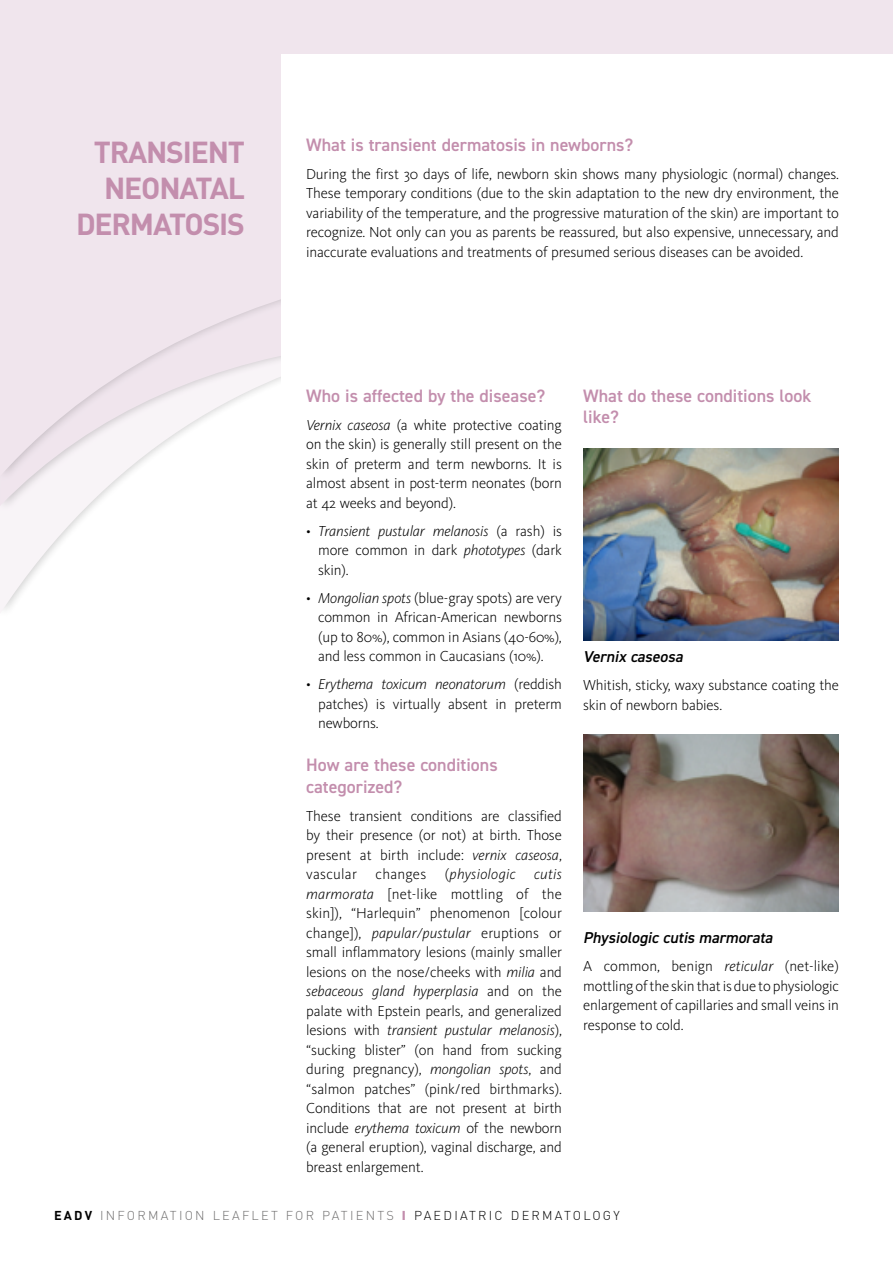
<style>
.page{position:relative;width:893px;height:1263px;background:#fff}
.page>*{position:absolute;margin:0;border:0;box-sizing:border-box;transform-origin:0 0}
.t1{font:700 30px/36px "DIN";letter-spacing:-.04em;color:#c38ead;text-align:right}
.t2{font:600 18px/21.6px "DIN2014";color:#c38ead}
.t3{font:italic 600 15.75px "DIN2014";color:#000}
.t4{font:300 15px/19.5px "Kievit Pro";letter-spacing:-.01em;color:#000;text-align:justify}
.t5{font:300 12.75px "DIN";letter-spacing:.175em;color:#706f6f}
.s1{font-style:italic}
.s2{font-weight:700;color:#000}
.s3{font-weight:900;color:#c38ead}
.s4{color:#000}
</style>
<div class="page">
<svg style="left:0;top:0;width:893px;height:614px;fill:#f0e5ed"></svg>
<div style="left:281px;top:54px;width:612px;height:393px;background:#fff"></div>
<img style="left:583px;top:448px;width:255px;height:192px">
<img style="left:583px;top:735px;width:256px;height:177px">
<h1 class="t1" style="left:76px;top:133px;width:170px">TRANSIENT<br>NEONATAL<br>DERMATOSIS</h1>
<p class="t2" style="left:306px;top:133px;width:329px">What is transient dermatosis in newborns?</p>
<p class="t4" style="left:306px;top:164px;width:534px">During the first 30 days of life, newborn skin shows many physiologic (normal) changes.<br>These temporary conditions (due to the skin adaptation to the new dry environment, the variability of the temperature, and the progressive maturation of the skin) are important to recognize. Not only can you as parents be reassured, but also expensive, unnecessary, and inaccurate evaluations and treatments of presumed serious diseases can be avoided.</p>
<p class="t2" style="left:306px;top:384px;width:241px">Who is affected by the disease?</p>
<p class="t4" style="left:306px;top:415px;width:257px"><span class="s1">Vernix caseosa</span> (a white protective coating on the skin) is generally still present on the skin of preterm and term newborns. It is almost absent in post-term neonates (born at 42 weeks and beyond).</p>
<p class="t4" style="left:318px;top:521px;width:245px;text-indent:-12px">• <span class="s1">Transient pustular melanosis</span> (a rash) is more common in dark <span class="s1">phototypes</span> (dark skin).</p>
<p class="t4" style="left:318px;top:588px;width:245px;text-indent:-12px">• <span class="s1">Mongolian spots</span> (blue-gray spots) are very common in African-American newborns (up to 80%), common in Asians (40-60%), and less common in Caucasians (10%).</p>
<p class="t4" style="left:318px;top:674px;width:245px;text-indent:-12px">• <span class="s1">Erythema toxicum neonatorum</span> (reddish patches) is virtually absent in preterm newborns.</p>
<p class="t2" style="left:306px;top:754px;width:193px">How are these conditions categorized?</p>
<p class="t4" style="left:306px;top:806px;width:257px">These transient conditions are classified by their presence (or not) at birth. Those present at birth include: <span class="s1">vernix caseosa</span>, vascular changes (<span class="s1">physiologic cutis marmorata</span> [net-like mottling of the skin]), “Harlequin” phenomenon [colour change]), <span class="s1">papular/pustular</span> eruptions or small inflammatory lesions (mainly smaller lesions on the nose/cheeks with <span class="s1">milia</span> and <span class="s1">sebaceous gland hyperplasia</span> and on the palate with Epstein pearls, and generalized lesions with <span class="s1">transient pustular melanosis</span>), “sucking blister” (on hand from sucking during pregnancy), <span class="s1">mongolian spots</span>, and “salmon patches” (pink/red birthmarks).<br>Conditions that are not present at birth include <span class="s1">erythema toxicum</span> of the newborn (a general eruption), vaginal discharge, and breast enlargement.</p>
<p class="t2" style="left:583px;top:384px;width:230px">What do these conditions look like?</p>
<p class="t3" style="left:583px;top:646px;width:105px">Vernix caseosa</p>
<p class="t4" style="left:583px;top:676px;width:257px">Whitish, sticky, waxy substance coating the skin of newborn babies.</p>
<p class="t3" style="left:583px;top:927px;width:194px">Physiologic cutis marmorata</p>
<p class="t4" style="left:583px;top:957px;width:257px">A common, benign <span class="s1">reticular</span> (net-like) mottling of the skin that is due to physiologic enlargement of capillaries and small veins in response to cold.</p>
<p class="t5" style="left:54px;top:1207px;width:567px"><span class="s2">EADV</span> INFORMATION LEAFLET FOR PATIENTS <span class="s3">I</span> <span class="s4">PAEDIATRIC DERMATOLOGY</span></p>
</div>
